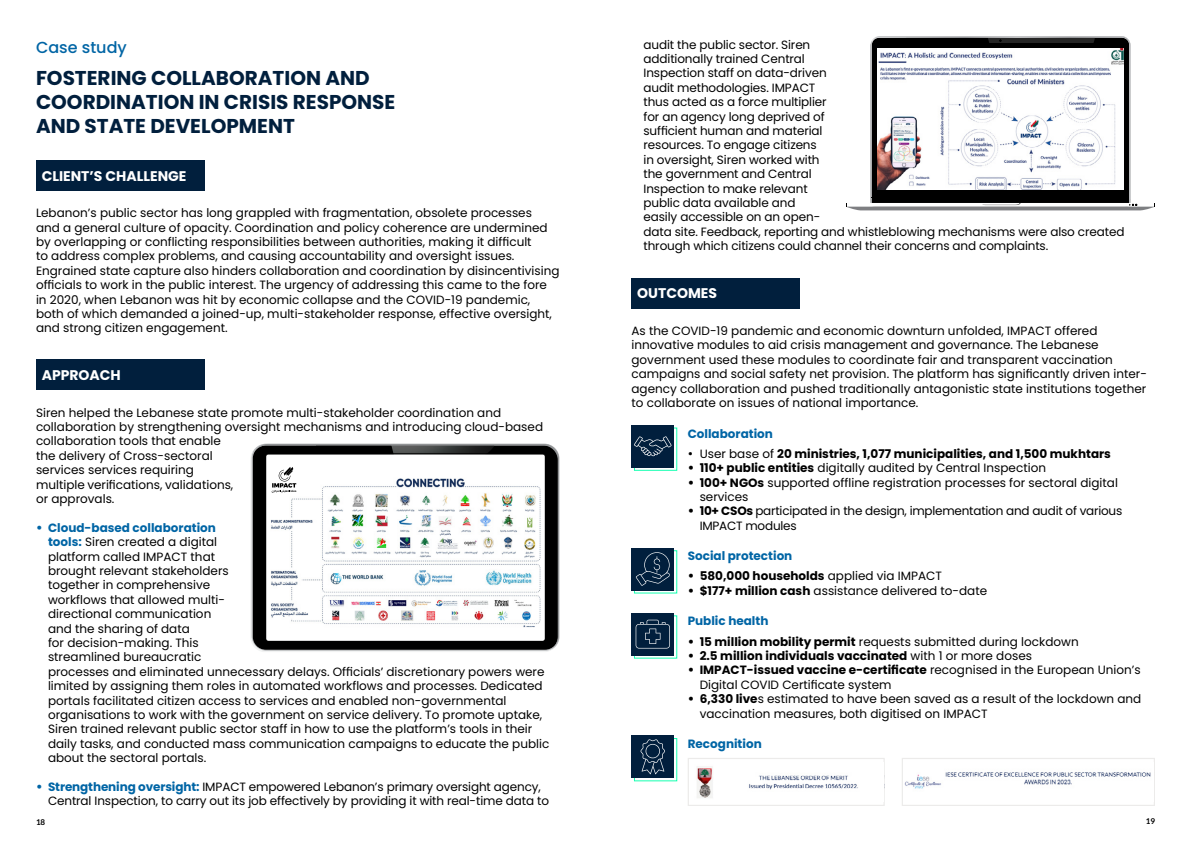
<style>
.page{position:relative;width:1191px;height:842px;background:#fff}
.page>*{position:absolute;margin:0;border:0;box-sizing:border-box;transform-origin:0 0}
.t1{font:700 20px/24px "Poppins";color:#011f3d}
.t2{font:500 16px "Poppins";color:#0165a5}
.t3{font:700 14px "Poppins";color:#fff}
.t4{font:12px/14.4px "Poppins";color:#000}
.t5{font:700 12px "Poppins";color:#000}
.t6{font:12px/14.4px "Poppins";letter-spacing:-.02em;color:#000}
.t7{font:700 12px "Poppins";color:#0065a5}
.t8{font:700 8px "Lato";color:#000}
.s1{font-weight:700;font-size:13px;color:#0165a5}
.s2{font-weight:700;color:#0165a5}
.s3{font-weight:400;font-size:13px}
.s4{font-weight:400}
.s5{font-weight:700;font-size:13px}
.s6{font-weight:700}
.s7{font-size:13px}
</style>
<div class="page">
<div style="left:634px;top:427px;width:43px;height:44px;border:1px solid #17ffb1"></div>
<div style="left:631px;top:425px;width:43px;height:43px;background:#011f3d"></div>
<div style="left:631px;top:548px;width:43px;height:42px;background:#011f3d"></div>
<div style="left:631px;top:613px;width:43px;height:42px;background:#011f3d"></div>
<div style="left:631px;top:735px;width:43px;height:43px;background:#011f3d"></div>
<div style="left:36px;top:160px;width:168px;height:31px;background:#011f3d"></div>
<div style="left:36px;top:360px;width:168px;height:30px;background:#011f3d"></div>
<svg style="left:251px;top:449px;width:305px;height:203px;background:#4d4e4e"></svg>
<svg style="left:256px;top:444px;width:303px;height:201px;background:#1a1a1a"></svg>
<svg style="left:265px;top:453px;width:281px;height:189px"></svg>
<img style="left:296px;top:478px;width:244px;height:149px">
<svg style="left:258px;top:454px;width:38px;height:188px"></svg>
<svg style="left:846px;top:38px;width:309px;height:172px"></svg>
<img style="left:877px;top:49px;width:246px;height:140px">
<div style="left:631px;top:278px;width:168px;height:30px;background:#011f3d"></div>
<svg style="left:634px;top:436px;width:37px;height:20px"></svg>
<svg style="left:635px;top:552px;width:35px;height:34px"></svg>
<svg style="left:635px;top:620px;width:35px;height:28px"></svg>
<svg style="left:640px;top:739px;width:25px;height:35px"></svg>
<img style="left:697px;top:766px;width:16px;height:32px">
<div style="left:687px;top:758px;width:197px;height:48px;border:1px solid #ecebea"></div>
<img style="left:749px;top:762px;width:134px;height:39px">
<img style="left:904px;top:774px;width:37px;height:15px">
<div style="left:901px;top:758px;width:254px;height:48px;border:1px solid #ecebea"></div>
<img style="left:945px;top:772px;width:206px;height:13px">
<h2 class="t2" style="left:36px;top:38px;width:92px">Case study</h2>
<h1 class="t1" style="left:36px;top:66px;width:361px">FOSTERING COLLABORATION AND<br>COORDINATION IN CRISIS RESPONSE<br>AND STATE DEVELOPMENT</h1>
<p class="t3" style="left:42px;top:168px;width:146px">CLIENT’S CHALLENGE</p>
<p class="t4" style="left:36px;top:206px;width:525px">Lebanon’s public sector has long grappled with fragmentation, obsolete processes<br>and a general culture of opacity. Coordination and policy coherence are undermined by overlapping or conflicting responsibilities between authorities, making it difficult<br>to address complex problems, and causing accountability and oversight issues.<br>Engrained state capture also hinders collaboration and coordination by disincentivising officials to work in the public interest. The urgency of addressing this came to the fore in 2020, when Lebanon was hit by economic collapse and the COVID-19 pandemic, both of which demanded a joined-up, multi-stakeholder response, effective oversight, and strong citizen engagement.</p>
<p class="t3" style="left:42px;top:367px;width:81px">APPROACH</p>
<p class="t4" style="left:36px;top:405px;width:508px">Siren helped the Lebanese state promote multi-stakeholder coordination and collaboration by strengthening oversight mechanisms and introducing cloud-based collaboration tools that enable<br>the delivery of Cross-sectoral<br>services services requiring<br>multiple verifications, validations,<br>or approvals.</p>
<p class="t4" style="left:48px;top:520px;width:503px;text-indent:-12px"><span class="s1">•</span> <span class="s2">Cloud-based collaboration<br>tools:</span> Siren created a digital<br>platform called IMPACT that<br>brought relevant stakeholders<br>together in comprehensive<br>workflows that allowed multi-<br>directional communication<br>and the sharing of data<br>for decision-making. This<br>streamlined bureaucratic<br>processes and eliminated unnecessary delays. Officials’ discretionary powers were limited by assigning them roles in automated workflows and processes. Dedicated portals facilitated citizen access to services and enabled non-governmental organisations to work with the government on service delivery. To promote uptake, Siren trained relevant public sector staff in how to use the platform’s tools in their daily tasks, and conducted mass communication campaigns to educate the public about the sectoral portals.</p>
<p class="t4" style="left:48px;top:780px;width:502px;text-indent:-12px"><span class="s1">•</span> <span class="s2">Strengthening oversight:</span> IMPACT empowered Lebanon’s primary oversight agency,<br>Central Inspection, to carry out its job effectively by providing it with real-time data to</p>
<p class="t4" style="left:643px;top:37px;width:482px">audit the public sector. Siren<br>additionally trained Central<br>Inspection staff on data-driven<br>audit methodologies. IMPACT<br>thus acted as a force multiplier<br>for an agency long deprived of<br>sufficient human and material<br>resources. To engage citizens<br>in oversight, Siren worked with<br>the government and Central<br>Inspection to make relevant<br>public data available and<br>easily accessible on an open-<br>data site. Feedback, reporting and whistleblowing mechanisms were also created through which citizens could channel their concerns and complaints.</p>
<p class="t3" style="left:637px;top:285px;width:81px">OUTCOMES</p>
<p class="t4" style="left:631px;top:324px;width:517px">As the COVID-19 pandemic and economic downturn unfolded, IMPACT offered innovative modules to aid crisis management and governance. The Lebanese government used these modules to coordinate fair and transparent vaccination campaigns and social safety net provision. The platform has significantly driven inter&shy;agency collaboration and pushed traditionally antagonistic state institutions together to collaborate on issues of national importance.</p>
<p class="t7" style="left:687px;top:426px;width:87px">Collaboration</p>
<p class="t5" style="left:687px;top:446px;width:425px"><span class="s3">•</span> <span class="s4">User base of</span> 20 ministries, 1,077 municipalities, and 1,500 mukhtars</p>
<p class="t4" style="left:687px;top:461px;width:360px"><span class="s5">•</span> <span class="s6">110+ public entities</span> digitally audited by Central Inspection</p>
<p class="t4" style="left:699px;top:475px;width:420px;text-indent:-12px"><span class="s5">•</span> <span class="s6">100+ NGOs</span> supported offline registration processes for sectoral digital services</p>
<p class="t6" style="left:699px;top:504px;width:424px;text-indent:-12px"><span class="s5">•</span> <span class="s6">10+ CSOs</span> participated in the design, implementation and audit of various<br>IMPACT modules</p>
<p class="t7" style="left:687px;top:549px;width:106px">Social protection</p>
<p class="t5" style="left:687px;top:569px;width:256px"><span class="s7">•</span> 580,000 households <span class="s4">applied via IMPACT</span></p>
<p class="t4" style="left:687px;top:583px;width:301px"><span class="s5">•</span> <span class="s6">$177+ million cash</span> assistance delivered to-date</p>
<p class="t7" style="left:687px;top:614px;width:82px">Public health</p>
<p class="t4" style="left:687px;top:634px;width:392px"><span class="s5">•</span> <span class="s6">15 million mobility permit</span> requests submitted during lockdown</p>
<p class="t5" style="left:687px;top:649px;width:346px"><span class="s7">•</span> 2.5 million individuals vaccinated <span class="s4">with 1 or more doses</span></p>
<p class="t4" style="left:699px;top:663px;width:442px;text-indent:-12px"><span class="s5">•</span> <span class="s6">IMPACT-issued vaccine e-certificate</span> recognised in the European Union’s<br>Digital COVID Certificate system</p>
<p class="t4" style="left:699px;top:692px;width:443px;text-indent:-12px"><span class="s5">•</span> <span class="s6">6,330 live</span>s estimated to have been saved as a result of the lockdown and vaccination measures, both digitised on IMPACT</p>
<p class="t7" style="left:687px;top:737px;width:76px">Recognition</p>
<p class="t8" style="left:36px;top:817px;width:11px">18</p>
<p class="t8" style="left:1146px;top:816px;width:11px">19</p>
</div>
